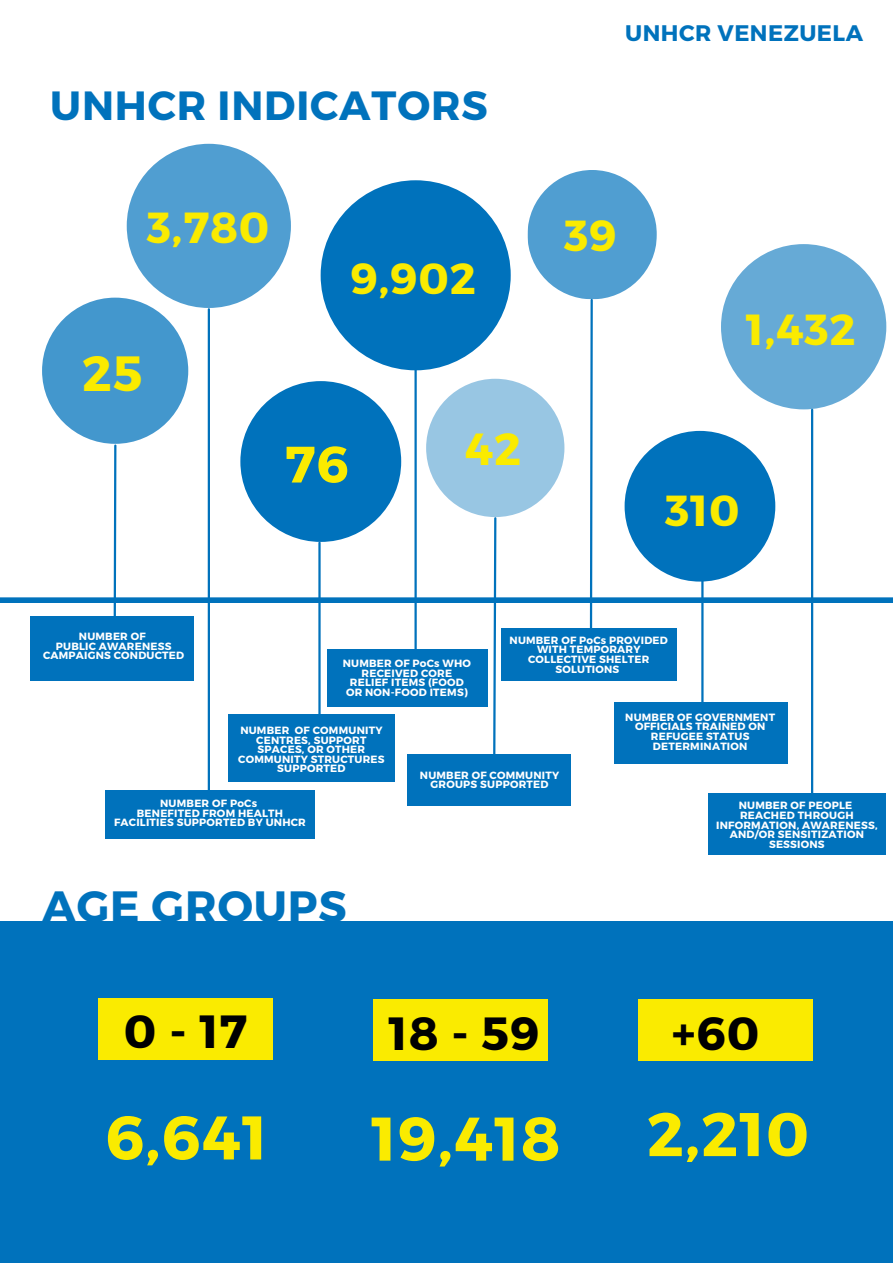
<style>
.page{position:relative;width:893px;height:1264px;background:#fff}
.page>*{position:absolute;margin:0;border:0;box-sizing:border-box;transform-origin:0 0}
.t1{font:700 61.35px "Montserrat";letter-spacing:.02em;color:#faeb00}
.t2{font:700 51.15px "Montserrat";color:#faeb00}
.t3{font:700 49.35px "Montserrat";color:#faeb00}
.t4{font:700 46.5px "Montserrat";letter-spacing:.02em;color:#000}
.t5{font:700 45px "Montserrat";color:#faeb00}
.t6{font:700 43.8px "Montserrat";letter-spacing:.02em;color:#0072bc}
.t7{font:700 43.5px "Montserrat";letter-spacing:.02em;color:#faeb00}
.t8{font:700 40.8px "Montserrat";letter-spacing:.02em;color:#0072bc}
.t9{font:700 22.5px "Montserrat";letter-spacing:.02em;color:#0072bc}
.t10{font:700 10.5px/9.6px "Montserrat";letter-spacing:.02em;color:#fff;text-align:center}
</style>
<div class="page">
<svg style="left:493px;top:517px;width:4px;height:237px"></svg>
<div style="left:0;top:597px;width:892px;height:6px;background:#0072bc"></div>
<div style="left:31px;top:617px;width:163px;height:64px;background:#0072bc"></div>
<svg style="left:112px;top:444px;width:6px;height:173px"></svg>
<div style="left:327px;top:649px;width:160px;height:57px;background:#0072bc"></div>
<hr style="left:414px;top:333px;width:2px;height:326px;background:#0072bc">
<div style="left:407px;top:754px;width:163px;height:52px;background:#0072bc"></div>
<div style="left:42px;top:297px;width:146px;height:147px;background:#4397cd;border-radius:50%"></div>
<div style="left:320px;top:180px;width:190px;height:190px;background:#0072bc;border-radius:50%"></div>
<div style="left:426px;top:379px;width:138px;height:138px;background:#98c6e3;border-radius:50%"></div>
<div style="left:614px;top:702px;width:173px;height:62px;background:#0072bc"></div>
<hr style="left:701px;top:562px;width:2px;height:151px;background:#0072bc">
<div style="left:624px;top:431px;width:151px;height:150px;background:#0072bc;border-radius:50%"></div>
<hr style="left:811px;top:410px;width:2px;height:399px;background:#0072bc">
<div style="left:721px;top:244px;width:165px;height:165px;background:#66aad6;border-radius:50%"></div>
<div style="left:707px;top:792px;width:178px;height:62px;background:#0072bc"></div>
<div style="left:0;top:921px;width:892px;height:341px;background:#0072bc"></div>
<div style="left:98px;top:997px;width:174px;height:62px;background:#faeb00"></div>
<div style="left:373px;top:999px;width:174px;height:62px;background:#faeb00"></div>
<div style="left:638px;top:999px;width:174px;height:62px;background:#faeb00"></div>
<svg style="left:527px;top:170px;width:130px;height:457px"></svg>
<div style="left:501px;top:627px;width:175px;height:53px;background:#0072bc"></div>
<hr style="left:208px;top:309px;width:2px;height:483px;background:#0072bc">
<div style="left:127px;top:144px;width:164px;height:164px;background:#509ed1;border-radius:50%"></div>
<hr style="left:318px;top:542px;width:2px;height:197px;background:#0072bc">
<div style="left:240px;top:381px;width:161px;height:161px;background:#0072bc;border-radius:50%"></div>
<div style="left:228px;top:714px;width:166px;height:68px;background:#0072bc"></div>
<div style="left:105px;top:790px;width:209px;height:48px;background:#0072bc"></div>
<h3 class="t8" style="left:50px;top:79px;width:439px">UNHCR INDICATORS</h3>
<h3 class="t7" style="left:147px;top:199px;width:124px">3,780</h3>
<h3 class="t7" style="left:350px;top:250px;width:127px">9,902</h3>
<h3 class="t3" style="left:82px;top:341px;width:62px">25</h3>
<h2 class="t2" style="left:285px;top:431px;width:65px">76</h2>
<h3 class="t5" style="left:464px;top:420px;width:58px">42</h3>
<h3 class="t9" style="left:625px;top:18px;width:239px">UNHCR VENEZUELA</h3>
<h3 class="t7" style="left:564px;top:208px;width:54px">39</h3>
<h3 class="t7" style="left:745px;top:301px;width:111px">1,432</h3>
<h3 class="t7" style="left:665px;top:482px;width:76px">310</h3>
<p class="t10" style="left:43px;top:631px;width:143px">NUMBER OF<br>PUBLIC AWARENESS<br>CAMPAIGNS CONDUCTED</p>
<p class="t10" style="left:343px;top:658px;width:130px">NUMBER OF PoCs WHO<br>RECEIVED CORE<br>RELIEF ITEMS (FOOD<br>OR NON-FOOD ITEMS)</p>
<p class="t10" style="left:509px;top:634px;width:160px">NUMBER OF PoCs PROVIDED<br>WITH TEMPORARY<br>COLLECTIVE SHELTER<br>SOLUTIONS</p>
<p class="t10" style="left:238px;top:725px;width:148px">NUMBER OF COMMUNITY<br>CENTRES, SUPPORT<br>SPACES, OR OTHER<br>COMMUNITY STRUCTURES<br>SUPPORTED</p>
<p class="t10" style="left:114px;top:797px;width:193px">NUMBER OF PoCs<br>BENEFITED FROM HEALTH<br>FACILITIES SUPPORTED BY UNHCR</p>
<h3 class="t6" style="left:42px;top:877px;width:306px">AGE GROUPS</h3>
<p class="t10" style="left:420px;top:769px;width:141px">NUMBER OF COMMUNITY<br>GROUPS SUPPORTED</p>
<h3 class="t4" style="left:124px;top:1001px;width:125px">0-17</h3>
<h1 class="t1" style="left:105px;top:1097px;width:163px">6,641</h1>
<h3 class="t4" style="left:388px;top:1002px;width:152px">18 - 59</h3>
<h1 class="t1" style="left:371px;top:1098px;width:190px">19,418</h1>
<p class="t10" style="left:625px;top:711px;width:151px">NUMBER OF GOVERNMENT<br>OFFICIALS TRAINED ON<br>REFUGEE STATUS<br>DETERMINATION</p>
<p class="t10" style="left:716px;top:800px;width:163px">NUMBER OF PEOPLE<br>REACHED THROUGH<br>INFORMATION, AWARENESS,<br>AND/OR SENSITIZATION<br>SESSIONS</p>
<h3 class="t4" style="left:671px;top:1002px;width:89px">+60</h3>
<h1 class="t1" style="left:647px;top:1094px;width:164px">2,210</h1>
</div>
